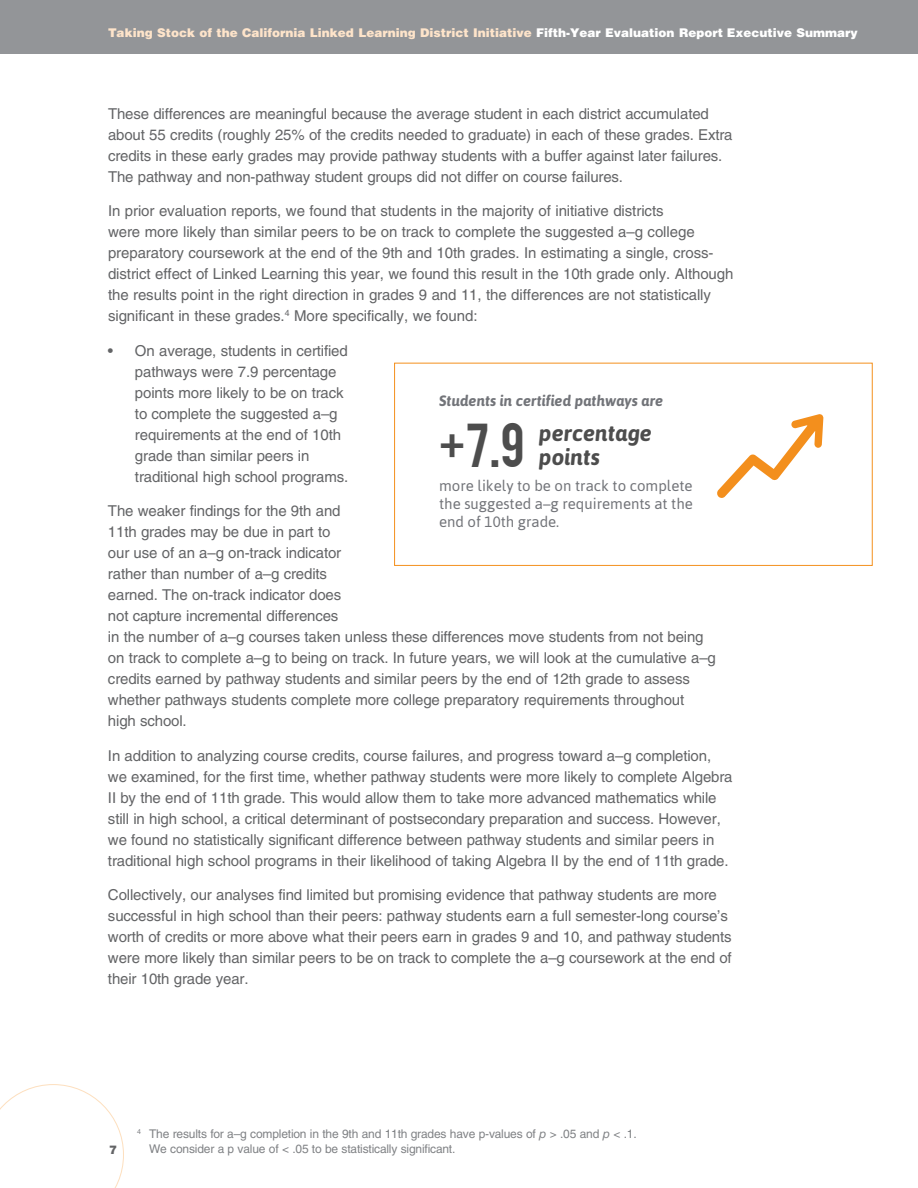
<style>
.page{position:relative;width:918px;height:1188px;background:#fff}
.page>*{position:absolute;margin:0;border:0;box-sizing:border-box;transform-origin:0 0}
.t1{font:italic 700 22.5px/23.9px "Asap";color:#4d4d4d}
.t2{font:15px/21px "Helvetica LT Std";letter-spacing:-.01em;color:#636466}
.t3{font:15px/18px "Asap";color:#727479;text-align:justify}
.t4{font:italic 700 15px "Asap";color:#727479}
.t5{font:12px/15px "Helvetica LT Std";letter-spacing:-.015em;color:#808285}
.t6{font:900 12px "Helvetica LT Std";color:#fee4ca}
.t7{font:900 12px "Helvetica Neue LT Std";color:#636466}
.s1{color:#fff}
.s2{font-family:"Bebas";font-weight:400;font-style:normal;font-size:48.6px}
.s3{font-style:italic}
</style>
<div class="page">
<div style="left:0;top:0;width:918px;height:54px;background:#939598"></div>
<svg style="left:0;top:1084px;width:124px;height:104px"></svg>
<div style="left:394px;top:363px;width:479px;height:203px;background:#fff;border:1px solid #f4901d"></div>
<svg style="left:717px;top:414px;width:106px;height:84px"></svg>
<p class="t6" style="left:108px;top:25px;width:751px">Taking Stock of the California Linked Learning District Initiative <span class="s1">Fifth-Year Evaluation Report Executive Summary</span></p>
<p class="t2" style="left:108px;top:103px;width:626px">These differences are meaningful because the average student in each district accumulated about 55 credits (roughly 25% of the credits needed to graduate) in each of these grades. Extra credits in these early grades may provide pathway students with a buffer against later failures.<br>The pathway and non-pathway student groups did not differ on course failures.</p>
<p class="t2" style="left:108px;top:200px;width:627px">In prior evaluation reports, we found that students in the majority of initiative districts<br>were more likely than similar peers to be on track to complete the suggested a–g college preparatory coursework at the end of the 9th and 10th grades. In estimating a single, cross&shy;district effect of Linked Learning this year, we found this result in the 10th grade only. Although the results point in the right direction in grades 9 and 11, the differences are not statistically significant in these grades.<sup>4</sup> More specifically, we found:</p>
<p class="t2" style="left:135px;top:340px;width:215px;text-indent:-27px">• On average, students in certified pathways were 7.9 percentage points more likely to be on track to complete the suggested a–g requirements at the end of 10th grade than similar peers in traditional high school programs.</p>
<p class="t2" style="left:108px;top:500px;width:609px">The weaker findings for the 9th and<br>11th grades may be due in part to<br>our use of an a–g on-track indicator<br>rather than number of a–g credits<br>earned. The on-track indicator does<br>not capture incremental differences<br>in the number of a–g courses taken unless these differences move students from not being on track to complete a–g to being on track. In future years, we will look at the cumulative a–g credits earned by pathway students and similar peers by the end of 12th grade to assess whether pathways students complete more college preparatory requirements throughout high school.</p>
<p class="t2" style="left:108px;top:745px;width:626px">In addition to analyzing course credits, course failures, and progress toward a–g completion, we examined, for the first time, whether pathway students were more likely to complete Algebra II by the end of 11th grade. This would allow them to take more advanced mathematics while still in high school, a critical determinant of postsecondary preparation and success. However, we found no statistically significant difference between pathway students and similar peers in traditional high school programs in their likelihood of taking Algebra II by the end of 11th grade.</p>
<p class="t2" style="left:108px;top:884px;width:625px">Collectively, our analyses find limited but promising evidence that pathway students are more successful in high school than their peers: pathway students earn a full semester-long course’s worth of credits or more above what their peers earn in grades 9 and 10, and pathway students were more likely than similar peers to be on track to complete the a–g coursework at the end of their 10th grade year.</p>
<p class="t4" style="left:439px;top:392px;width:226px">Students in certified pathways are</p>
<h1 class="t1" style="left:439px;top:421px;width:215px;text-indent:100px">percentage <span class="s2">+7.9</span> points</h1>
<p class="t3" style="left:439px;top:476px;width:255px">more likely to be on track to complete the suggested a–g requirements at the end of 10th grade.</p>
<p class="t7" style="left:109px;top:1143px;width:10px">7</p>
<p class="t5" style="left:149px;top:1127px;width:489px;text-indent:-12px"><sup>4</sup> The results for a–g completion in the 9th and 11th grades have p-values of <span class="s3">p</span> &gt; .05 and <span class="s3">p</span> &lt; .1.<br>We consider a p value of &lt; .05 to be statistically significant.</p>
</div>
